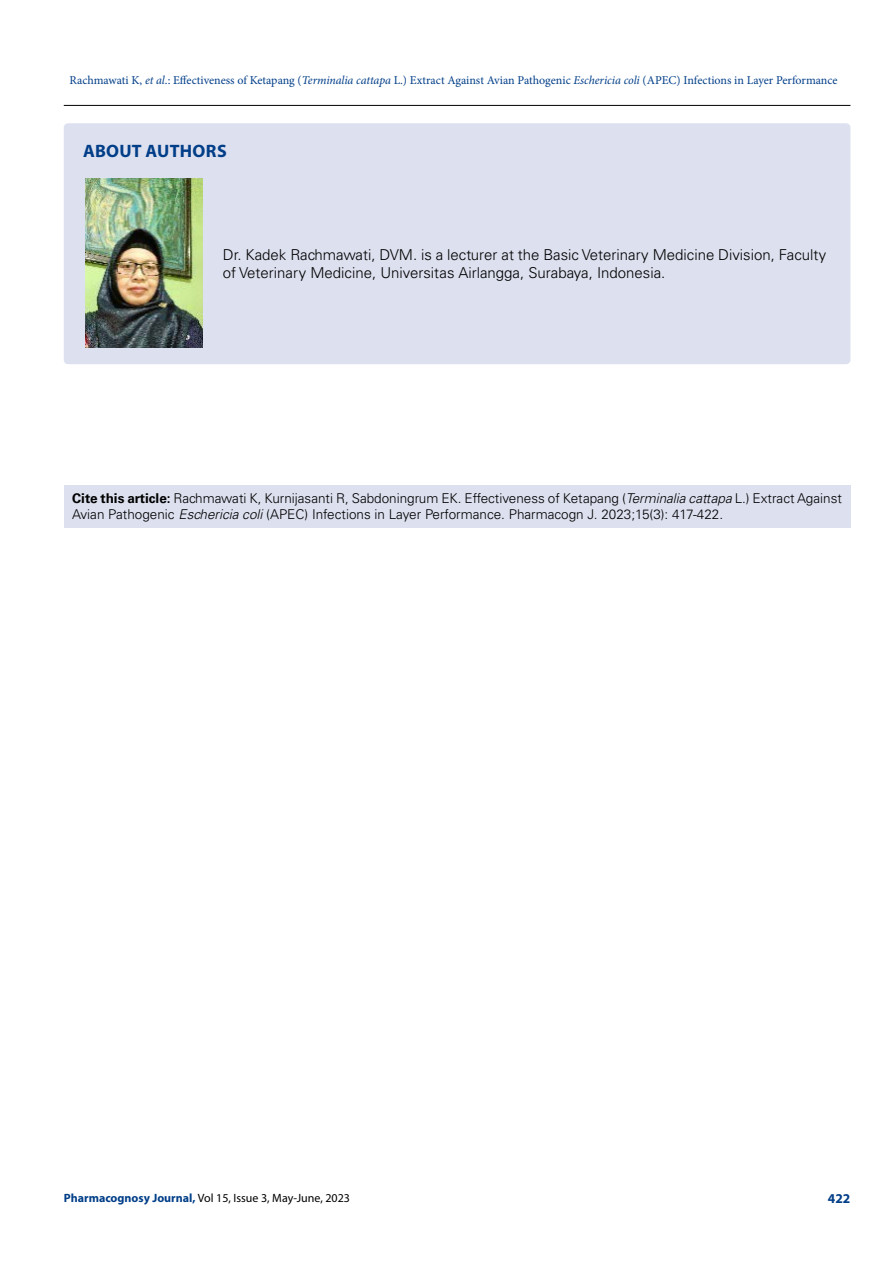
<style>
.page{position:relative;width:893px;height:1263px;background:#fff}
.page>*{position:absolute;margin:0;border:0;box-sizing:border-box;transform-origin:0 0}
.t1{font:700 18px "Myriad Pro";letter-spacing:.015em;color:#003e88}
.t2{font:300 15px/18px "Univers LT Std";color:#000}
.t3{font:300 13.5px/16.2px "Univers LT Std";color:#000}
.t4{font:700 13.5px "Myriad Pro";color:#003e88}
.t5{font:12px "Minion Pro";color:#003e88}
.t6{font:12px "Myriad Pro";color:#000}
.s1{font-style:italic}
.s2{font-weight:700}
.s3{font-weight:700;color:#003e88}
</style>
<div class="page">
<hr style="left:64px;top:105px;width:786px;height:1px;background:#000">
<div style="left:64px;top:485px;width:786px;height:43px;background:#dde0ef"></div>
<div style="left:64px;top:123px;width:786px;height:241px;background:#dde0ef;border-radius:4px"></div>
<img style="left:85px;top:179px;width:117px;height:169px">
<p class="t5" style="left:69px;top:72px;width:770px">Rachmawati K, <span class="s1">et al</span>.: Effectiveness of Ketapang (<span class="s1">Terminalia cattapa</span> L.) Extract Against Avian Pathogenic <span class="s1">Eschericia coli</span> (APEC) Infections in Layer Performance</p>
<h1 class="t1" style="left:83px;top:139px;width:145px">ABOUT AUTHORS</h1>
<p class="t2" style="left:223px;top:245px;width:605px">Dr. Kadek Rachmawati, DVM. is a lecturer at the Basic Veterinary Medicine Division, Faculty of Veterinary Medicine, Universitas Airlangga, Surabaya, Indonesia.</p>
<p class="t3" style="left:72px;top:490px;width:771px"><span class="s2">Cite this article:</span> Rachmawati K, Kurnijasanti R, Sabdoningrum EK. Effectiveness of Ketapang (<span class="s1">Terminalia cattapa</span> L.) Extract Against<br>Avian Pathogenic <span class="s1">Eschericia coli</span> (APEC) Infections in Layer Performance. Pharmacogn J. 2023;15(3): 417-422.</p>
<p class="t6" style="left:64px;top:1190px;width:288px"><span class="s3">Pharmacognosy Journal,</span> Vol 15, Issue 3, May-June, 2023</p>
<p class="t4" style="left:828px;top:1189px;width:24px">422</p>
</div>
